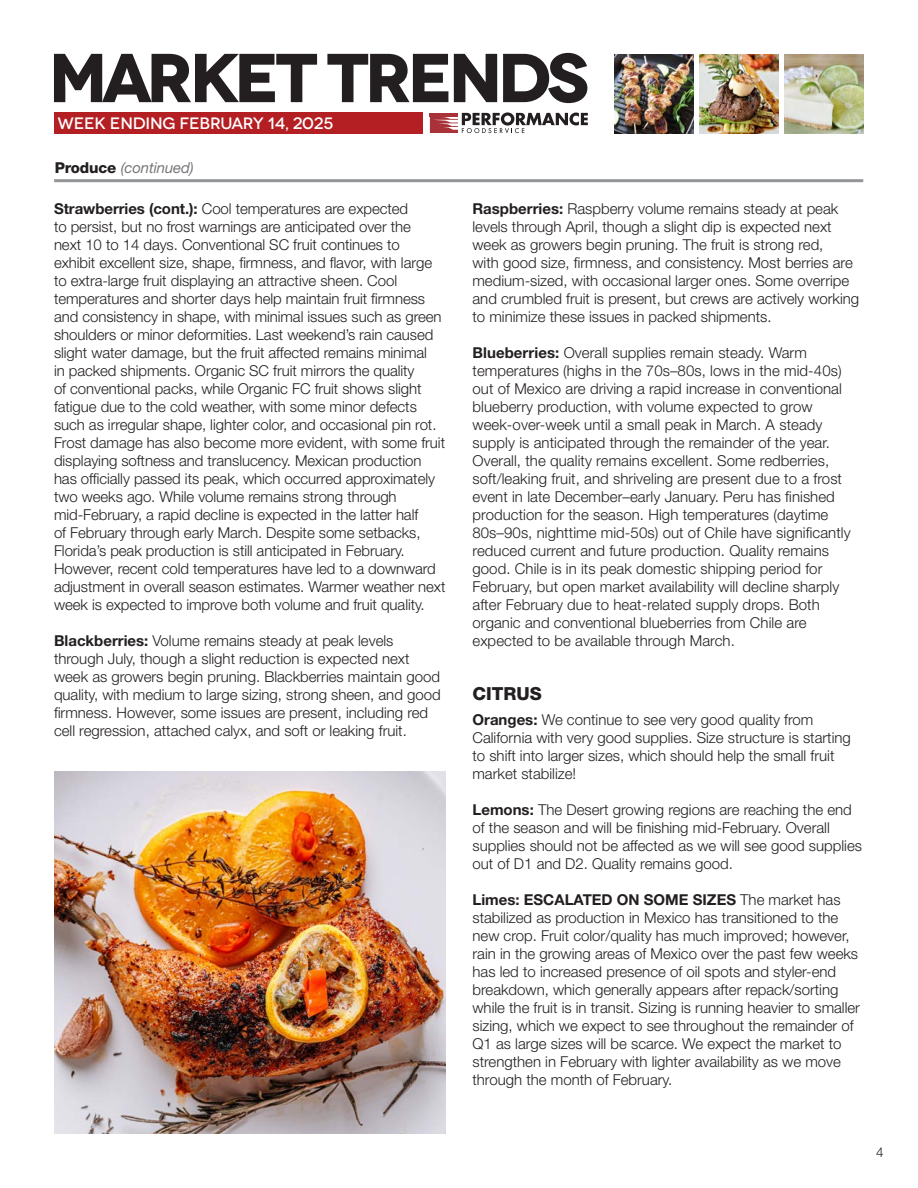
<style>
.page{position:relative;width:918px;height:1188px;background:#fff}
.page>*{position:absolute;margin:0;border:0;box-sizing:border-box;transform-origin:0 0}
.t1{font:700 69px "Novecentowide";letter-spacing:-.07em;color:#231f20}
.Section_Header{font:800 18px "Helvetica Neue LT Std";color:#231f20}
.t2{font:500 16.5px "Novecentowide";letter-spacing:-.01em;color:#fff}
.Body{font:300 15px/18px "Helvetica Neue LT Std";color:#231f20}
.t3{font:italic 15px "Helvetica Neue LT Std";letter-spacing:-.01em;color:#76787b}
.t4{font:300 13.5px "Helvetica Neue LT Std";color:#231f20}
.s1{font-weight:800;font-style:normal;color:#231f20}
.s2{font-weight:700}
</style>
<div class="page">
<div style="left:55px;top:112px;width:368px;height:21px;background:#b31f23"></div>
<svg style="left:430px;top:112px;width:158px;height:21px"></svg>
<img style="left:614px;top:54px;width:80px;height:79px">
<img style="left:785px;top:54px;width:79px;height:79px">
<img style="left:699px;top:54px;width:80px;height:79px">
<img style="left:54px;top:771px;width:392px;height:363px">
<hr style="left:54px;top:179px;width:809px;height:3px;background:#939598">
<h1 class="t1" style="left:49px;top:35px;width:542px">MARKET TRENDS</h1>
<p class="t2" style="left:58px;top:113px;width:277px">WEEK ENDING FEBRUARY 14, 2025</p>
<p class="t3" style="left:55px;top:158px;width:141px"><span class="s1">Produce</span> (continued)</p>
<p class="Body" style="left:54px;top:199px;width:393px"><span class="s2">Strawberries (cont.):</span> Cool temperatures are expected<br>to persist, but no frost warnings are anticipated over the<br>next 10 to 14 days. Conventional SC fruit continues to<br>exhibit excellent size, shape, firmness, and flavor, with large to extra-large fruit displaying an attractive sheen. Cool temperatures and shorter days help maintain fruit firmness and consistency in shape, with minimal issues such as green shoulders or minor deformities. Last weekend’s rain caused slight water damage, but the fruit affected remains minimal<br>in packed shipments. Organic SC fruit mirrors the quality<br>of conventional packs, while Organic FC fruit shows slight fatigue due to the cold weather, with some minor defects such as irregular shape, lighter color, and occasional pin rot.<br>Frost damage has also become more evident, with some fruit displaying softness and translucency. Mexican production has officially passed its peak, which occurred approximately two weeks ago. While volume remains strong through mid-February, a rapid decline is expected in the latter half<br>of February through early March. Despite some setbacks, Florida’s peak production is still anticipated in February.<br>However, recent cold temperatures have led to a downward adjustment in overall season estimates. Warmer weather next week is expected to improve both volume and fruit quality.</p>
<p class="Body" style="left:54px;top:631px;width:388px"><span class="s2">Blackberries:</span> Volume remains steady at peak levels through July, though a slight reduction is expected next week as growers begin pruning. Blackberries maintain good quality, with medium to large sizing, strong sheen, and good firmness. However, some issues are present, including red cell regression, attached calyx, and soft or leaking fruit.</p>
<p class="Body" style="left:472px;top:199px;width:388px"><span class="s2">Raspberries:</span> Raspberry volume remains steady at peak levels through April, though a slight dip is expected next week as growers begin pruning. The fruit is strong red,<br>with good size, firmness, and consistency. Most berries are medium-sized, with occasional larger ones. Some overripe and crumbled fruit is present, but crews are actively working to minimize these issues in packed shipments.</p>
<p class="Body" style="left:472px;top:343px;width:380px"><span class="s2">Blueberries:</span> Overall supplies remain steady. Warm temperatures (highs in the 70s–80s, lows in the mid-40s) out of Mexico are driving a rapid increase in conventional blueberry production, with volume expected to grow week-over-week until a small peak in March. A steady supply is anticipated through the remainder of the year.<br>Overall, the quality remains excellent. Some redberries, soft/leaking fruit, and shriveling are present due to a frost event in late December–early January. Peru has finished production for the season. High temperatures (daytime 80s–90s, nighttime mid-50s) out of Chile have significantly reduced current and future production. Quality remains good. Chile is in its peak domestic shipping period for February, but open market availability will decline sharply after February due to heat-related supply drops. Both organic and conventional blueberries from Chile are expected to be available through March.</p>
<p class="Section_Header" style="left:472px;top:683px;width:71px">CITRUS</p>
<p class="Body" style="left:472px;top:710px;width:380px"><span class="s2">Oranges:</span> We continue to see very good quality from California with very good supplies. Size structure is starting to shift into larger sizes, which should help the small fruit market stabilize!</p>
<p class="Body" style="left:472px;top:800px;width:391px"><span class="s2">Lemons:</span> The Desert growing regions are reaching the end of the season and will be finishing mid-February. Overall supplies should not be affected as we will see good supplies out of D1 and D2. Quality remains good.</p>
<p class="Body" style="left:472px;top:890px;width:389px"><span class="s2">Limes: ESCALATED ON SOME SIZES</span> The market has stabilized as production in Mexico has transitioned to the new crop. Fruit color/quality has much improved; however, rain in the growing areas of Mexico over the past few weeks has led to increased presence of oil spots and styler-end breakdown, which generally appears after repack/sorting while the fruit is in transit. Sizing is running heavier to smaller sizing, which we expect to see throughout the remainder of Q1 as large sizes will be scarce. We expect the market to strengthen in February with lighter availability as we move through the month of February.</p>
<p class="t4" style="left:876px;top:1144px;width:9px">4</p>
</div>
